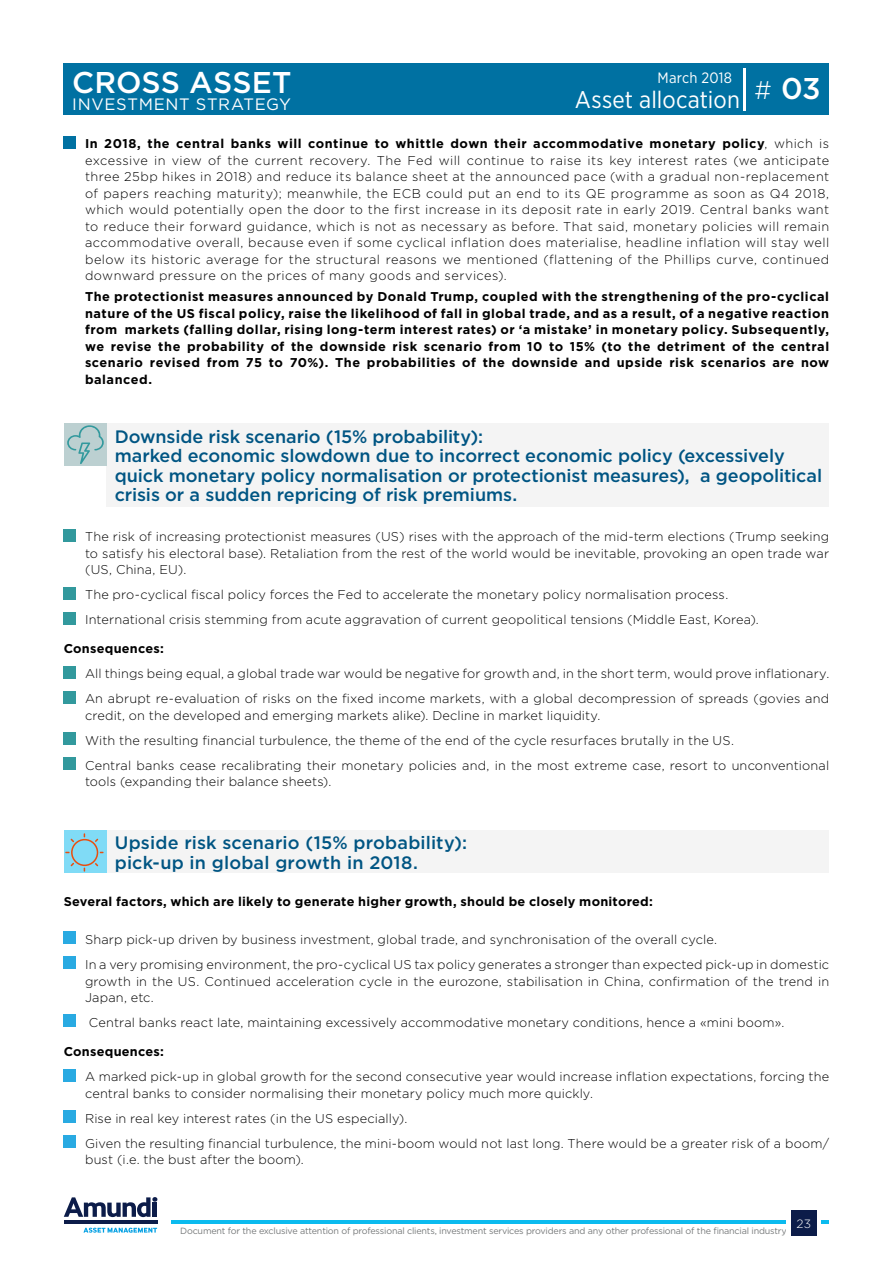
<style>
.page{position:relative;width:893px;height:1263px;background:#fff}
.page>*{position:absolute;margin:0;border:0;box-sizing:border-box;transform-origin:0 0}
.t1{font:500 30px "Gotham";letter-spacing:.005em;color:#fff}
.t2{font:24px "Gotham Narrow";letter-spacing:.005em;color:#fff}
.t3{font:500 18px/19.5px "Gotham";letter-spacing:-.005em;color:#005583}
.t4{font:16.5px "Gotham";letter-spacing:.035em;color:#fff}
.t5{font:15px "Gotham Narrow";letter-spacing:.015em;color:#fff}
.t6{font:300 12.75px/16.5px "Gotham";letter-spacing:.01em;color:#000}
.t7{font:700 12.75px/16.5px "Gotham";letter-spacing:.02em;color:#000;text-align:justify}
.t8{font:300 12px "Gotham";color:#fff}
.t9{font:9px "Gotham";letter-spacing:-.02em;color:#777a7b}
.s1{font-weight:300;font-size:25.5px}
.s2{font-weight:700}
</style>
<div class="page">
<hr style="left:171px;top:1220px;width:658px;height:4px;background:#0bbbef">
<div style="left:787px;top:1206px;width:34px;height:34px;background:#fff"></div>
<div style="left:791px;top:1210px;width:25px;height:25px;background:#0c1c49"></div>
<svg style="left:64px;top:1197px;width:93px;height:20px"></svg>
<hr style="left:153px;top:1202px;width:4px;height:15px;background:#0c1c49">
<hr style="left:64px;top:1220px;width:93px;height:4px;background:#0c1c49">
<svg style="left:83px;top:1227px;width:74px;height:6px"></svg>
<div style="left:64px;top:64px;width:765px;height:51px;background:#0071a2"></div>
<hr style="left:743px;top:69px;width:2px;height:42px;background:#fff">
<div style="left:106px;top:423px;width:723px;height:84px;background:#f4f4f4"></div>
<div style="left:64px;top:423px;width:42px;height:43px;background:#bcd0d1"></div>
<svg style="left:67px;top:425px;width:37px;height:39px"></svg>
<div style="left:64px;top:529px;width:12px;height:12px;background:#32999d"></div>
<div style="left:64px;top:587px;width:12px;height:12px;background:#32999d"></div>
<div style="left:64px;top:612px;width:12px;height:12px;background:#32999d"></div>
<div style="left:64px;top:666px;width:12px;height:12px;background:#32999d"></div>
<div style="left:64px;top:691px;width:12px;height:12px;background:#32999d"></div>
<div style="left:64px;top:733px;width:12px;height:12px;background:#32999d"></div>
<div style="left:64px;top:758px;width:12px;height:12px;background:#32999d"></div>
<div style="left:106px;top:830px;width:723px;height:43px;background:#f4f4f4"></div>
<div style="left:64px;top:830px;width:42px;height:43px;background:#80dbf6"></div>
<svg style="left:65px;top:833px;width:39px;height:39px"></svg>
<div style="left:64px;top:932px;width:12px;height:12px;background:#29aae2"></div>
<div style="left:64px;top:957px;width:12px;height:12px;background:#29aae2"></div>
<div style="left:64px;top:1015px;width:12px;height:12px;background:#29aae2"></div>
<div style="left:64px;top:1069px;width:12px;height:12px;background:#29aae2"></div>
<div style="left:64px;top:1111px;width:12px;height:12px;background:#29aae2"></div>
<div style="left:64px;top:1136px;width:12px;height:12px;background:#29aae2"></div>
<div style="left:64px;top:136px;width:12px;height:12px;background:#0071a2"></div>
<h1 class="t1" style="left:72px;top:63px;width:221px">CROSS ASSET</h1>
<p class="t4" style="left:72px;top:93px;width:220px">INVESTMENT STRATEGY</p>
<p class="t5" style="left:657px;top:68px;width:76px">March 2018</p>
<h2 class="t2" style="left:575px;top:85px;width:166px">Asset allocation</h2>
<h1 class="t1" style="left:754px;top:69px;width:68px"><span class="s1">#</span> 03</h1>
<p class="t6" style="left:85px;top:135px;width:746px;text-align:justify"><span class="s2">In 2018, the central banks will continue to whittle down their accommodative monetary policy</span>, which is excessive in view of the current recovery. The Fed will continue to raise its key interest rates (we anticipate three 25bp hikes in 2018) and reduce its balance sheet at the announced pace (with a gradual non-replacement of papers reaching maturity); meanwhile, the ECB could put an end to its QE programme as soon as Q4 2018, which would potentially open the door to the first increase in its deposit rate in early 2019. Central banks want to reduce their forward guidance, which is not as necessary as before. That said, monetary policies will remain accommodative overall, because even if some cyclical inflation does materialise, headline inflation will stay well below its historic average for the structural reasons we mentioned (flattening of the Phillips curve, continued downward pressure on the prices of many goods and services).</p>
<p class="t7" style="left:85px;top:288px;width:746px">The protectionist measures announced by Donald Trump, coupled with the strengthening of the pro-cyclical nature of the US fiscal policy, raise the likelihood of fall in global trade, and as a result, of a negative reaction from markets (falling dollar, rising long-term interest rates) or ‘a mistake’ in monetary policy. Subsequently, we revise the probability of the downside risk scenario from 10 to 15% (to the detriment of the central scenario revised from 75 to 70%). The probabilities of the downside and upside risk scenarios are now balanced.</p>
<p class="t3" style="left:115px;top:427px;width:709px">Downside risk scenario (15% probability):<br>marked economic slowdown due to incorrect economic policy (excessively quick monetary policy normalisation or protectionist measures), a geopolitical crisis or a sudden repricing of risk premiums.</p>
<p class="t6" style="left:85px;top:528px;width:746px;text-align:justify">The risk of increasing protectionist measures (US) rises with the approach of the mid-term elections (Trump seeking to satisfy his electoral base). Retaliation from the rest of the world would be inevitable, provoking an open trade war (US, China, EU).</p>
<p class="t6" style="left:85px;top:582px;width:675px;line-height:25px">The pro-cyclical fiscal policy forces the Fed to accelerate the monetary policy normalisation process.<br>International crisis stemming from acute aggravation of current geopolitical tensions (Middle East, Korea).</p>
<p class="t7" style="left:64px;top:641px;width:102px">Consequences:</p>
<p class="t6" style="left:85px;top:661px;width:746px;line-height:25px">All things being equal, a global trade war would be negative for growth and, in the short term, would prove inflationary.<br>An abrupt re-evaluation of risks on the fixed income markets, with a global decompression of spreads (govies and</p>
<p class="t6" style="left:85px;top:702px;width:746px;line-height:25px">credit, on the developed and emerging markets alike). Decline in market liquidity.<br>With the resulting financial turbulence, the theme of the end of the cycle resurfaces brutally in the US.<br>Central banks cease recalibrating their monetary policies and, in the most extreme case, resort to unconventional</p>
<p class="t6" style="left:85px;top:773px;width:248px">tools (expanding their balance sheets).</p>
<h3 class="t3" style="left:115px;top:833px;width:354px">Upside risk scenario (15% probability): pick-up in global growth in 2018.</h3>
<p class="t7" style="left:64px;top:893px;width:591px">Several factors, which are likely to generate higher growth, should be closely monitored:</p>
<p class="t6" style="left:85px;top:927px;width:746px;line-height:25px">Sharp pick-up driven by business investment, global trade, and synchronisation of the overall cycle.<br>In a very promising environment, the pro-cyclical US tax policy generates a stronger than expected pick-up in domestic</p>
<p class="t6" style="left:85px;top:972px;width:746px">growth in the US. Continued acceleration cycle in the eurozone, stabilisation in China, confirmation of the trend in<br>Japan, etc.</p>
<p class="t6" style="left:89px;top:1014px;width:697px">Central banks react late, maintaining excessively accommodative monetary conditions, hence a «mini boom».</p>
<p class="t7" style="left:64px;top:1043px;width:102px">Consequences:</p>
<p class="t6" style="left:85px;top:1068px;width:746px">A marked pick-up in global growth for the second consecutive year would increase inflation expectations, forcing the central banks to consider normalising their monetary policy much more quickly.</p>
<p class="t6" style="left:85px;top:1105px;width:746px;line-height:25px">Rise in real key interest rates (in the US especially).<br>Given the resulting financial turbulence, the mini-boom would not last long. There would be a greater risk of a boom/</p>
<p class="t6" style="left:85px;top:1151px;width:220px">bust (i.e. the bust after the boom).</p>
<p class="t9" style="left:180px;top:1225px;width:608px">Document for the exclusive attention of professional clients, investment services providers and any other professional of the financial industry</p>
<p class="t8" style="left:796px;top:1216px;width:16px">23</p>
</div>
